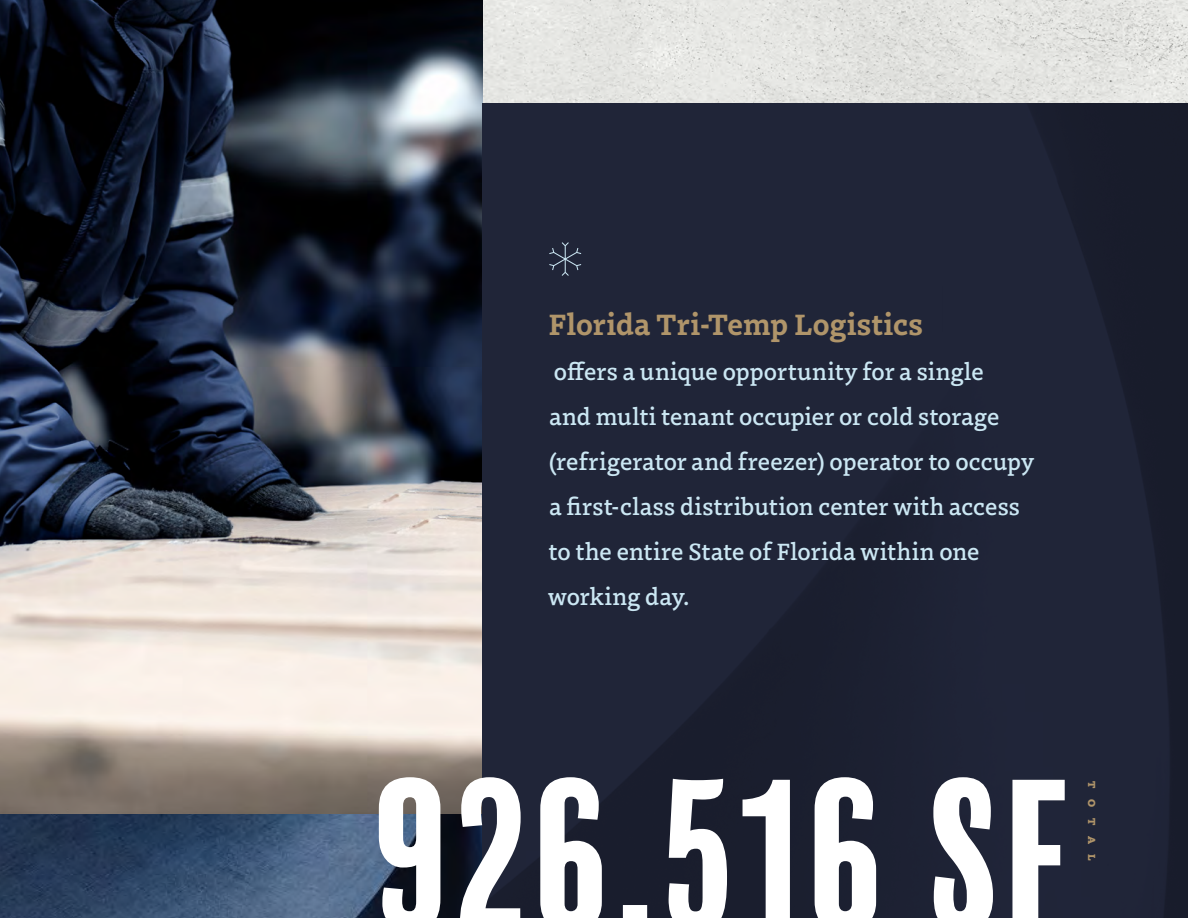
<style>
.page{position:relative;width:1188px;height:918px;background:#fff}
.page>*{position:absolute;margin:0;border:0;box-sizing:border-box;transform-origin:0 0}
.t1{font:194.1px "Balboa Plus Fill";letter-spacing:-.03em;color:#fff}
.t2{font:700 30px "Dovetail MVB";letter-spacing:.01em;color:#b0956a}
.t3{font:500 24px/45px "Dovetail MVB";letter-spacing:.005em;color:#cbe7f3}
.t4{font:800 10.5px "Dovetail MVB";letter-spacing:1.02em;color:#b0956a}
</style>
<div class="page">
<img style="left:482px;top:0;width:706px;height:104px">
<svg style="left:0;top:0;width:482px;height:814px;background:#636369"></svg>
<svg style="left:0;top:814px;width:482px;height:104px;background:#304460"></svg>
<div style="left:482px;top:104px;width:706px;height:814px;background:#21263a"></div>
<svg style="left:549px;top:242px;width:32px;height:34px"></svg>
<p class="t2" style="left:548px;top:302px;width:376px">Florida Tri-Temp Logistics</p>
<p class="t3" style="left:548px;top:347px;width:488px">offers a unique opportunity for a single<br>and multi tenant occupier or cold storage (refrigerator and freezer) operator to occupy a first-class distribution center with access to the entire State of Florida within one working day.</p>
<h1 class="t1" style="left:374px;top:747px;width:709px">926 516 SF</h1>
<p class="t4" style="left:1100px;top:781px;width:81px;rotate:90deg">TOTAL</p>
</div>
